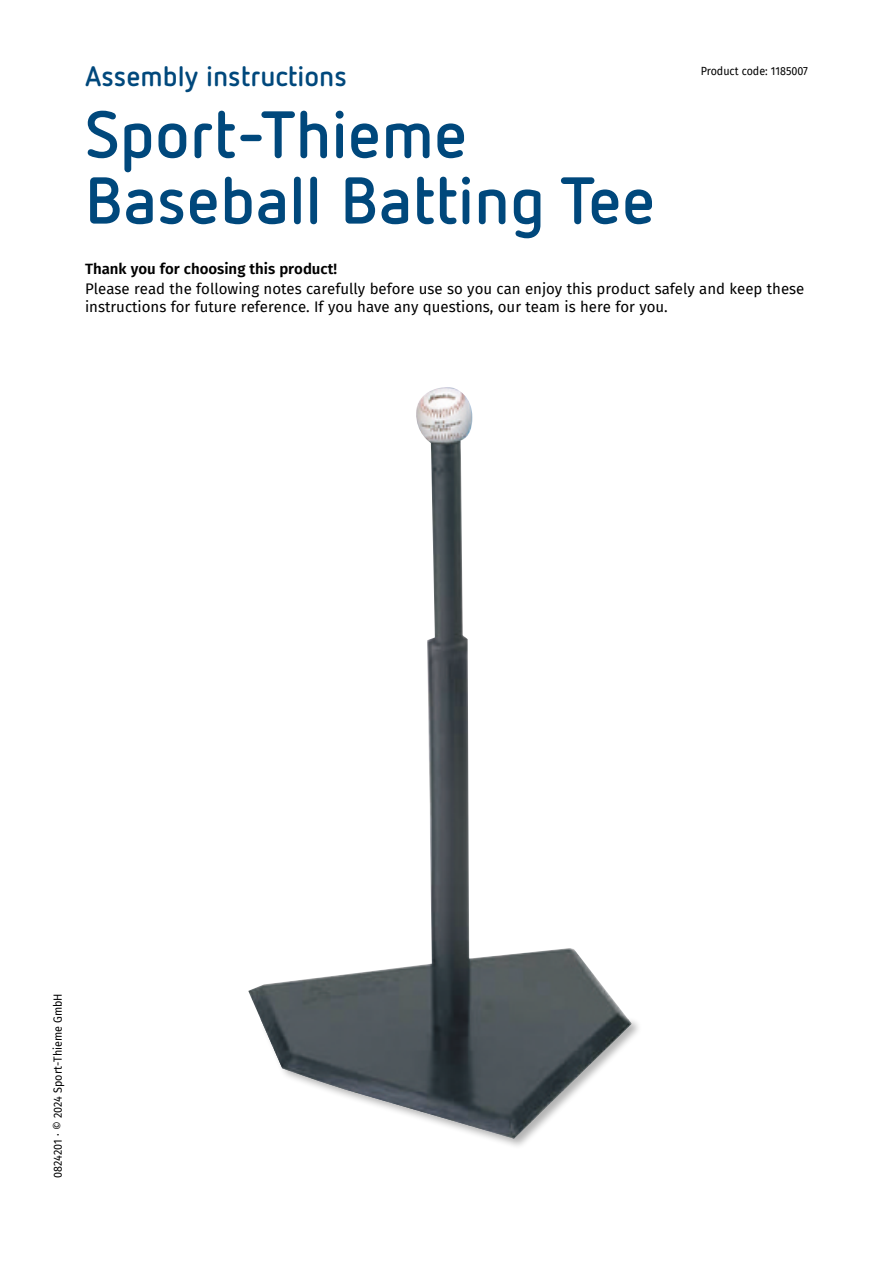
<style>
.page{position:relative;width:893px;height:1263px;background:#fff}
.page>*{position:absolute;margin:0;border:0;box-sizing:border-box;transform-origin:0 0}
.t1{font:700 66px/66px "Netto Pro";color:#00487c}
.t2{font:700 27.9px "Netto Pro";color:#00487c}
.t3{font:15px/18px "Fira Sans";color:#000}
.t4{font:600 15px "Fira Sans";color:#000}
.t5{font:11.55px "Fira Sans";color:#000;scale:.93 1}
</style>
<div class="page">
<img style="left:248px;top:387px;width:384px;height:751px">
<h2 class="t2" style="left:85px;top:57px;width:263px">Assembly instructions</h2>
<h1 class="t1" style="left:85px;top:98px;width:572px">Sport-Thieme<br>Baseball Batting Tee</h1>
<p class="t5" style="left:701px;top:62px;width:117px">Product code: 1185007</p>
<p class="t4" style="left:85px;top:257px;width:254px">Thank you for choosing this product!</p>
<p class="t3" style="left:85px;top:280px;width:721px">Please read the following notes carefully before use so you can enjoy this product safely and keep these instructions for future reference. If you have any questions, our team is here for you.</p>
<p class="t5" style="left:49px;top:1178px;width:200px;rotate:-90deg">0824201 · © 2024 Sport-Thieme GmbH</p>
</div>
